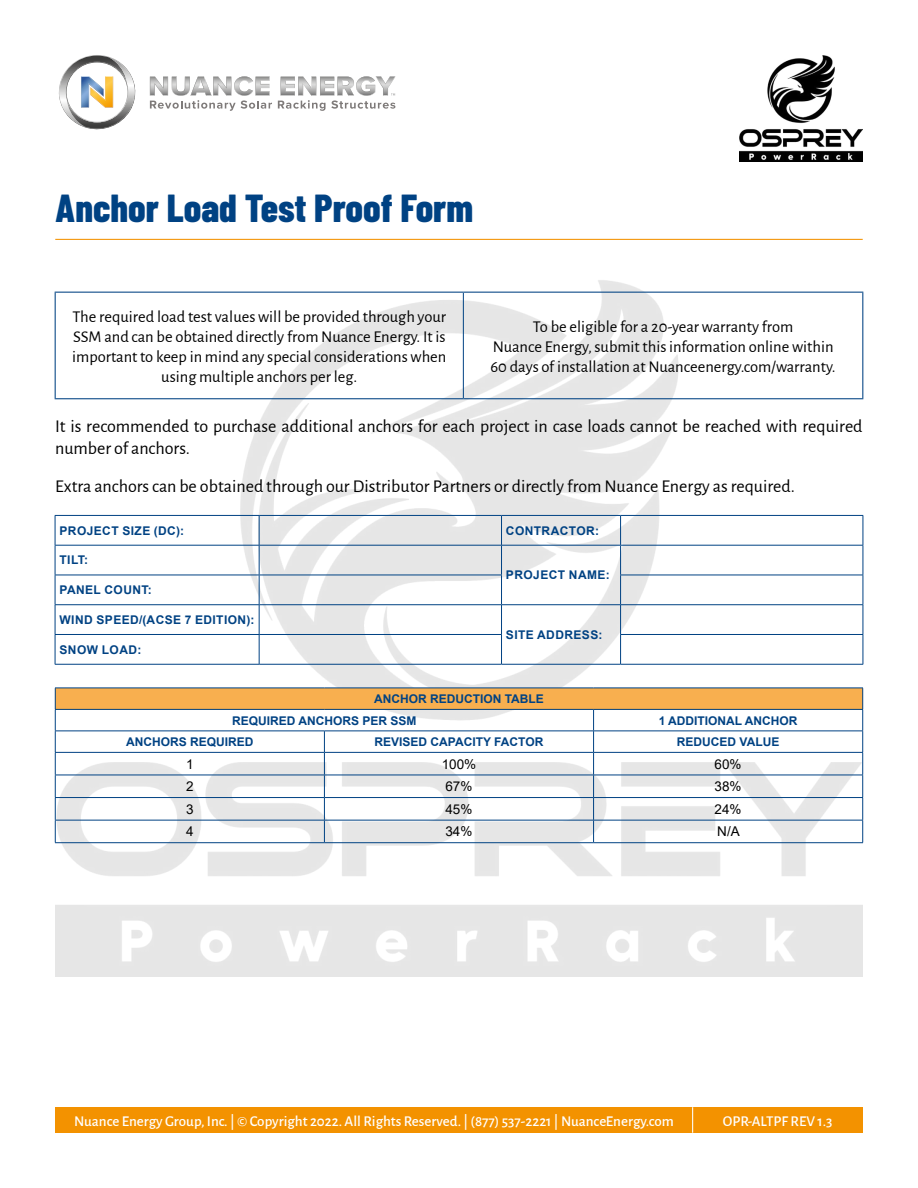
<style>
.page{position:relative;width:918px;height:1188px;background:#fff}
.page>*{position:absolute;margin:0;border:0;box-sizing:border-box;transform-origin:0 0}
.t1{font:800 39px "Barlow Condensed";color:#004283}
.t2{font:18px/21.6px "Alegreya Sans";color:#000}
.t3{font:16.5px/19.8px "Alegreya Sans";color:#000;text-align:center}
.t4{font:500 15px "Alegreya Sans";color:#fff}
.t5{font:13.5px "Arial";color:#000}
.t6{font:700 12px/21.5px "Arial";color:#004283}
.t7{font:700 12px "Arial";letter-spacing:.035em;color:#004283}
</style>
<div class="page">
<img style="left:55px;top:280px;width:808px;height:696px">
<svg style="left:58px;top:55px;width:78px;height:75px"></svg>
<svg style="left:150px;top:76px;width:122px;height:35px"></svg>
<svg style="left:278px;top:76px;width:117px;height:35px"></svg>
<div style="left:693px;top:1107px;width:170px;height:26px;background:#f39200"></div>
<div style="left:55px;top:1107px;width:638px;height:26px;background:#f39200"></div>
<svg style="left:692px;top:1107px;width:1px;height:26px"></svg>
<img style="left:739px;top:55px;width:124px;height:107px">
<hr style="left:55px;top:239px;width:808px;height:1px;background:#f39200">
<hr style="left:463px;top:293px;width:1px;height:105px;background:#004283">
<hr style="left:55px;top:292px;width:408px;height:1px;background:#004283">
<hr style="left:55px;top:293px;width:1px;height:105px;background:#004283">
<hr style="left:463px;top:292px;width:400px;height:1px;background:#004283">
<hr style="left:862px;top:293px;width:1px;height:105px;background:#004283">
<hr style="left:55px;top:398px;width:408px;height:1px;background:#004283">
<hr style="left:463px;top:398px;width:400px;height:1px;background:#004283">
<hr style="left:55px;top:545px;width:204px;height:1px;background:#004283">
<hr style="left:259px;top:545px;width:243px;height:1px;background:#004283">
<hr style="left:621px;top:545px;width:242px;height:1px;background:#004283">
<hr style="left:55px;top:575px;width:204px;height:1px;background:#004283">
<hr style="left:259px;top:575px;width:243px;height:1px;background:#004283">
<hr style="left:620px;top:575px;width:243px;height:1px;background:#004283">
<hr style="left:55px;top:604px;width:204px;height:1px;background:#004283">
<hr style="left:259px;top:604px;width:243px;height:1px;background:#004283">
<hr style="left:621px;top:604px;width:242px;height:1px;background:#004283">
<hr style="left:55px;top:634px;width:204px;height:1px;background:#004283">
<hr style="left:259px;top:634px;width:243px;height:1px;background:#004283">
<svg style="left:259px;top:516px;width:1px;height:148px"></svg>
<hr style="left:620px;top:634px;width:243px;height:1px;background:#004283">
<hr style="left:259px;top:664px;width:243px;height:1px;background:#004283">
<hr style="left:621px;top:664px;width:242px;height:1px;background:#004283">
<hr style="left:55px;top:515px;width:204px;height:1px;background:#004283">
<hr style="left:259px;top:515px;width:243px;height:1px;background:#004283">
<hr style="left:502px;top:515px;width:119px;height:1px;background:#004283">
<hr style="left:621px;top:515px;width:242px;height:1px;background:#004283">
<svg style="left:55px;top:516px;width:1px;height:148px"></svg>
<svg style="left:863px;top:516px;width:1px;height:148px"></svg>
<hr style="left:55px;top:664px;width:204px;height:1px;background:#004283">
<hr style="left:502px;top:545px;width:119px;height:1px;background:#004283">
<hr style="left:502px;top:604px;width:119px;height:1px;background:#004283">
<svg style="left:501px;top:516px;width:1px;height:148px"></svg>
<svg style="left:620px;top:516px;width:1px;height:148px"></svg>
<hr style="left:502px;top:664px;width:119px;height:1px;background:#004283">
<div style="left:55px;top:688px;width:808px;height:21px;background:#f8af4f"></div>
<hr style="left:594px;top:731px;width:269px;height:1px;background:#004283">
<hr style="left:55px;top:775px;width:269px;height:1px;background:#004283">
<hr style="left:324px;top:775px;width:270px;height:1px;background:#004283">
<hr style="left:594px;top:775px;width:269px;height:1px;background:#004283">
<hr style="left:55px;top:797px;width:269px;height:1px;background:#004283">
<hr style="left:324px;top:797px;width:270px;height:1px;background:#004283">
<hr style="left:594px;top:797px;width:269px;height:1px;background:#004283">
<hr style="left:55px;top:820px;width:269px;height:1px;background:#004283">
<hr style="left:324px;top:820px;width:270px;height:1px;background:#004283">
<svg style="left:324px;top:732px;width:1px;height:110px"></svg>
<hr style="left:594px;top:820px;width:269px;height:1px;background:#004283">
<hr style="left:55px;top:842px;width:269px;height:1px;background:#004283">
<hr style="left:324px;top:842px;width:270px;height:1px;background:#004283">
<hr style="left:594px;top:842px;width:269px;height:1px;background:#004283">
<hr style="left:55px;top:752px;width:269px;height:1px;background:#004283">
<hr style="left:324px;top:752px;width:270px;height:1px;background:#004283">
<hr style="left:594px;top:752px;width:269px;height:1px;background:#004283">
<hr style="left:55px;top:688px;width:269px;height:1px;background:#004283">
<hr style="left:324px;top:688px;width:270px;height:1px;background:#004283">
<hr style="left:594px;top:688px;width:269px;height:1px;background:#004283">
<svg style="left:862px;top:688px;width:1px;height:154px"></svg>
<hr style="left:594px;top:709px;width:269px;height:1px;background:#004283">
<hr style="left:55px;top:709px;width:269px;height:1px;background:#004283">
<svg style="left:55px;top:688px;width:1px;height:154px"></svg>
<hr style="left:324px;top:709px;width:270px;height:1px;background:#004283">
<svg style="left:593px;top:710px;width:1px;height:132px"></svg>
<hr style="left:55px;top:731px;width:269px;height:1px;background:#004283">
<hr style="left:324px;top:731px;width:270px;height:1px;background:#004283">
<h1 class="t1" style="left:55px;top:184px;width:419px">Anchor Load Test Proof Form</h1>
<p class="t3" style="left:72px;top:306px;width:376px">The required load test values will be provided through your SSM and can be obtained directly from Nuance Energy. It is important to keep in mind any special considerations when using multiple anchors per leg.</p>
<p class="t3" style="left:491px;top:316px;width:347px">To be eligible for a 20-year warranty from<br>Nuance Energy, submit this information online within<br>60 days of installation at Nuanceenergy.com/warranty.</p>
<p class="t2" style="left:55px;top:414px;width:809px">It is recommended to purchase additional anchors for each project in case loads cannot be reached with required number of anchors.</p>
<p class="t2" style="left:55px;top:475px;width:741px">Extra anchors can be obtained through our Distributor Partners or directly from Nuance Energy as required.</p>
<p class="t7" style="left:60px;top:522px;width:126px">PROJECT SIZE (DC):</p>
<p class="t7" style="left:506px;top:522px;width:95px">CONTRACTOR:</p>
<p class="t6" style="left:60px;top:550px;width:30px">TILT:</p>
<p class="t7" style="left:506px;top:567px;width:105px">PROJECT NAME:</p>
<p class="t7" style="left:60px;top:582px;width:94px">PANEL COUNT:</p>
<p class="t7" style="left:60px;top:611px;width:196px">WIND SPEED/(ACSE 7 EDITION):</p>
<p class="t7" style="left:506px;top:626px;width:98px">SITE ADDRESS:</p>
<p class="t7" style="left:60px;top:641px;width:83px">SNOW LOAD:</p>
<p class="t6" style="left:232px;top:688px;width:313px;text-indent:142px">ANCHOR REDUCTION TABLE<br>REQUIRED ANCHORS PER SSM</p>
<p class="t6" style="left:659px;top:710px;width:140px">1 ADDITIONAL ANCHOR</p>
<p class="t6" style="left:126px;top:731px;width:129px">ANCHORS REQUIRED</p>
<p class="t6" style="left:375px;top:731px;width:170px">REVISED CAPACITY FACTOR</p>
<p class="t6" style="left:677px;top:731px;width:104px">REDUCED VALUE</p>
<p class="t5" style="left:186px;top:755px;width:9px">1</p>
<p class="t5" style="left:442px;top:755px;width:36px">100%</p>
<p class="t5" style="left:715px;top:755px;width:29px">60%</p>
<p class="t5" style="left:186px;top:777px;width:9px">2</p>
<p class="t5" style="left:445px;top:777px;width:29px">67%</p>
<p class="t5" style="left:715px;top:777px;width:29px">38%</p>
<p class="t5" style="left:186px;top:800px;width:9px">3</p>
<p class="t5" style="left:445px;top:800px;width:29px">45%</p>
<p class="t5" style="left:715px;top:800px;width:29px">24%</p>
<p class="t5" style="left:186px;top:822px;width:9px">4</p>
<p class="t5" style="left:445px;top:822px;width:29px">34%</p>
<p class="t5" style="left:717px;top:822px;width:24px">N/A</p>
<p class="t4" style="left:74px;top:1110px;width:601px">Nuance Energy Group, Inc. | © Copyright 2022. All Rights Reserved. | (877) 537-2221 | NuanceEnergy.com</p>
<p class="t4" style="left:723px;top:1110px;width:111px">OPR-ALTPF REV 1.3</p>
</div>
